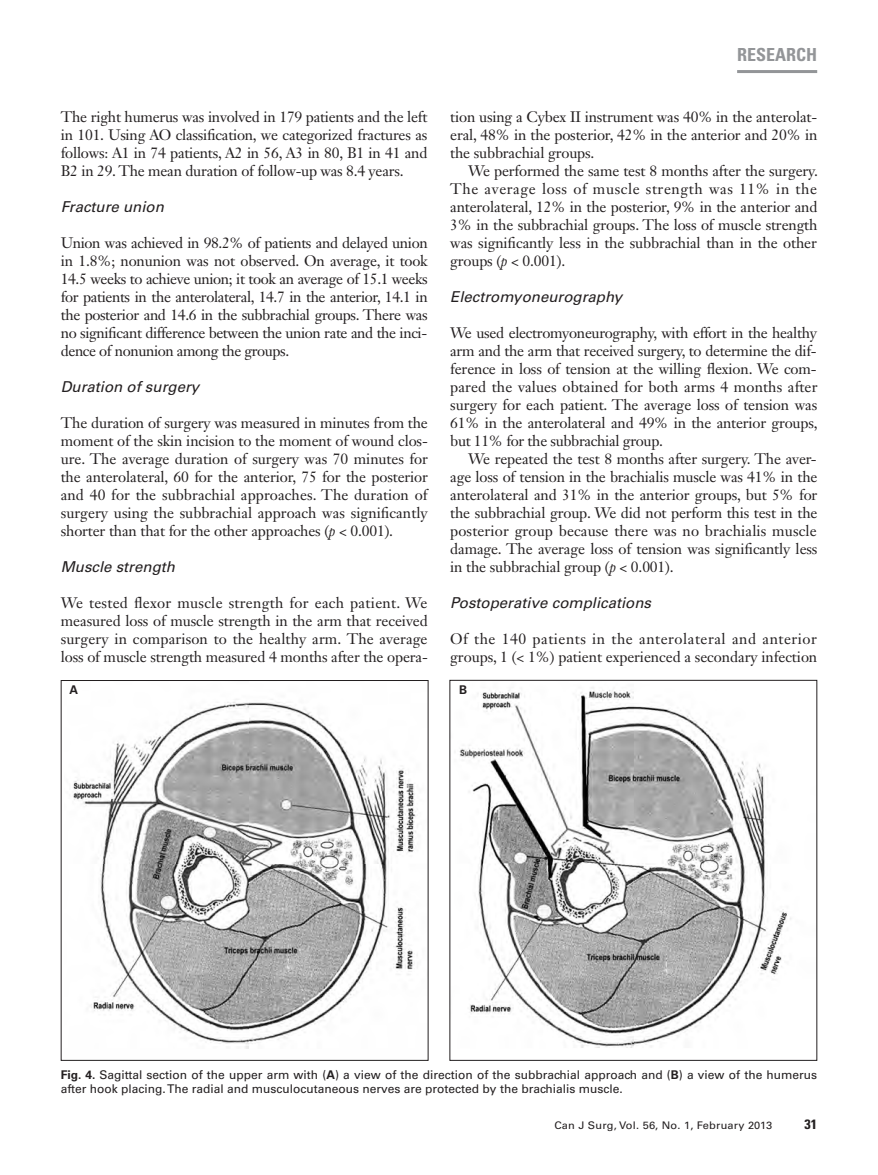
<style>
.page{position:relative;width:878px;height:1175px;background:#fff}
.page>*{position:absolute;margin:0;border:0;box-sizing:border-box;transform-origin:0 0}
.t1{font:700 condensed 18px "Univers LT Std";color:#939598}
.t2{font:15px/18px "Janson Text LT Std";letter-spacing:-.01em;color:#231f20;text-align:justify}
.t3{font:italic 15px "Univers LT Std";color:#231f20}
.t4{font:700 condensed 13.5px "Univers LT Std";color:#231f20;scale:1.05 1}
.t5{font:12px/14.2px "Univers LT Std";color:#231f20}
.t6{font:700 12px "Univers";color:#231f20}
.t7{font:10.5px "Univers LT Std";letter-spacing:.015em;color:#231f20;scale:1.05 1}
.s1{font-style:italic}
.s2{font-weight:700}
</style>
<div class="page">
<hr style="left:737px;top:70px;width:80px;height:3px;background:#939598">
<img style="left:73px;top:699px;width:343px;height:350px">
<img style="left:459px;top:687px;width:332px;height:361px">
<p class="t2" style="left:61px;top:109px;width:368px">The right humerus was involved in 179 patients and the left in 101. Using AO classification, we categorized fractures as follows: A1 in 74 patients, A2 in 56, A3 in 80, B1 in 41 and B2 in 29. The mean duration of follow-up was 8.4 years.</p>
<p class="t3" style="left:61px;top:201px;width:105px">Fracture union</p>
<p class="t2" style="left:61px;top:235px;width:368px">Union was achieved in 98.2% of patients and delayed union in 1.8%; nonunion was not observed. On average, it took 14.5 weeks to achieve union; it took an average of 15.1 weeks for patients in the anterolateral, 14.7 in the anterior, 14.1 in the posterior and 14.6 in the subbrachial groups. There was no significant difference between the union rate and the inci&shy;dence of nonunion among the groups.</p>
<p class="t3" style="left:61px;top:381px;width:140px">Duration of surgery</p>
<p class="t2" style="left:61px;top:415px;width:368px">The duration of surgery was measured in minutes from the moment of the skin incision to the moment of wound clos - ure. The average duration of surgery was 70 minutes for the anterolateral, 60 for the anterior, 75 for the posterior and 40 for the subbrachial approaches. The duration of surgery using the subbrachial approach was significantly shorter than that for the other approaches (<span class="s1">p</span> &lt; 0.001).</p>
<p class="t3" style="left:61px;top:561px;width:116px">Muscle strength</p>
<p class="t2" style="left:61px;top:595px;width:368px">We tested flexor muscle strength for each patient. We measured loss of muscle strength in the arm that received surgery in comparison to the healthy arm. The average loss of muscle strength measured 4 months after the opera-</p>
<p class="t1" style="left:737px;top:48px;width:82px">RESEARCH</p>
<p class="t2" style="left:450px;top:109px;width:369px">tion using a Cybex II instrument was 40% in the anterolat&shy;eral, 48% in the posterior, 42% in the anterior and 20% in the subbrachial groups.</p>
<p class="t2" style="left:450px;top:163px;width:369px;text-indent:18px">We performed the same test 8 months after the surgery.<br>The average loss of muscle strength was 11% in the anterolateral, 12% in the posterior, 9% in the anterior and 3% in the subbrachial groups. The loss of muscle strength was significantly less in the subbrachial than in the other groups (<span class="s1">p</span> &lt; 0.001).</p>
<p class="t3" style="left:450px;top:291px;width:173px">Electromyoneurography</p>
<p class="t2" style="left:450px;top:325px;width:369px">We used electromyoneurography, with effort in the healthy arm and the arm that received surgery, to determine the dif&shy;ference in loss of tension at the willing flexion. We com&shy;pared the values obtained for both arms 4 months after surgery for each patient. The average loss of tension was 61% in the anterolateral and 49% in the anterior groups, but 11% for the subbrachial group.</p>
<p class="t2" style="left:450px;top:451px;width:369px;text-indent:18px">We repeated the test 8 months after surgery. The aver&shy;age loss of tension in the brachialis muscle was 41% in the anterolateral and 31% in the anterior groups, but 5% for the subbrachial group. We did not perform this test in the posterior group because there was no brachialis muscle damage. The average loss of tension was significantly less in the subbrachial group (<span class="s1">p</span> &lt; 0.001).</p>
<p class="t3" style="left:450px;top:597px;width:202px">Postoperative complications</p>
<p class="t2" style="left:450px;top:631px;width:368px">Of the 140 patients in the anterolateral and anterior groups, 1 (&lt; 1%) patient experienced a secondary infection</p>
<p class="t6" style="left:69px;top:685px;width:10px">A</p>
<p class="t6" style="left:459px;top:685px;width:10px">B</p>
<p class="t5" style="left:61px;top:1068px;width:758px"><span class="s2">Fig. 4.</span> Sagittal section of the upper arm with (<span class="s2">A</span>) a view of the direction of the subbrachial approach and (<span class="s2">B</span>) a view of the humerus after hook placing. The radial and musculocutaneous nerves are protected by the brachialis muscle.</p>
<p class="t7" style="left:554px;top:1121px;width:209px">Can J Surg, Vol. 56, No. 1, February 2013</p>
<p class="t4" style="left:804px;top:1119px;width:14px">31</p>
</div>
